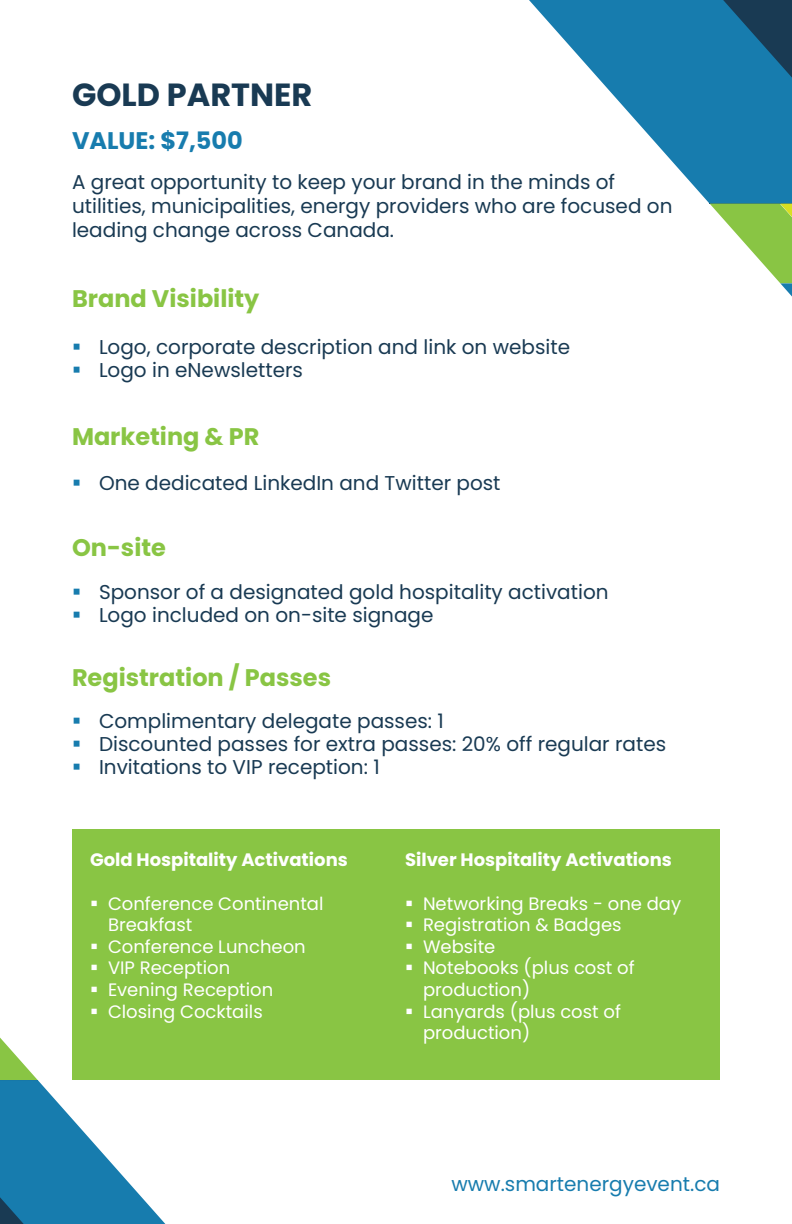
<style>
.page{position:relative;width:792px;height:1224px;background:#fff}
.page>*{position:absolute;margin:0;border:0;box-sizing:border-box;transform-origin:0 0}
.t1{font:700 32px "Poppins";color:#193a53}
.t2{font:700 24px "Poppins";color:#89c544}
.t3{font:700 24px "Poppins";color:#177cae}
.Body{font:20px/24px "Poppins";color:#193a53}
.t4{font:20px "Poppins";color:#177cae}
.t5{font:18px/21.6px "Poppins";color:#fff}
.Body-2{font:700 18px "Poppins";color:#fff}
</style>
<div class="page">
<svg style="left:529px;top:0;width:263px;height:204px;fill:#177cae"></svg>
<svg style="left:710px;top:204px;width:82px;height:93px"></svg>
<svg style="left:0;top:1037px;width:165px;height:187px"></svg>
<div style="left:72px;top:829px;width:648px;height:251px;background:#89c544"></div>
<p class="t1" style="left:72px;top:76px;width:242px">GOLD PARTNER</p>
<p class="t3" style="left:72px;top:126px;width:172px">VALUE: $7,500</p>
<p class="Body" style="left:72px;top:170px;width:602px">A great opportunity to keep your brand in the minds of utilities, municipalities, energy providers who are focused on leading change across Canada.</p>
<p class="t2" style="left:72px;top:285px;width:189px">Brand Visibility</p>
<p class="Body" style="left:99px;top:335px;width:473px">Logo, corporate description and link on website</p>
<p class="Body" style="left:99px;top:358px;width:206px">Logo in eNewsletters</p>
<p class="t2" style="left:72px;top:423px;width:189px">Marketing &amp; PR</p>
<p class="Body" style="left:99px;top:471px;width:403px">One dedicated LinkedIn and Twitter post</p>
<p class="t2" style="left:72px;top:534px;width:95px">On-site</p>
<p class="Body" style="left:99px;top:580px;width:511px">Sponsor of a designated gold hospitality activation</p>
<p class="Body" style="left:99px;top:603px;width:336px">Logo included on on-site signage</p>
<p class="t2" style="left:72px;top:663px;width:261px">Registration / Passes</p>
<p class="Body" style="left:99px;top:709px;width:346px">Complimentary delegate passes: 1</p>
<p class="Body" style="left:99px;top:732px;width:569px">Discounted passes for extra passes: 20% off regular rates</p>
<p class="Body" style="left:99px;top:755px;width:282px">Invitations to VIP reception: 1</p>
<p class="Body-2" style="left:90px;top:850px;width:259px">Gold Hospitality Activations</p>
<p class="t5" style="left:108px;top:893px;width:217px">Conference Continental<br>Breakfast</p>
<p class="t5" style="left:108px;top:936px;width:199px">Conference Luncheon</p>
<p class="t5" style="left:108px;top:957px;width:124px">VIP Reception</p>
<p class="t5" style="left:108px;top:979px;width:167px">Evening Reception</p>
<p class="t5" style="left:108px;top:1001px;width:156px">Closing Cocktails</p>
<p class="Body-2" style="left:405px;top:850px;width:268px">Silver Hospitality Activations</p>
<p class="t5" style="left:423px;top:893px;width:260px">Networking Breaks - one day</p>
<p class="t5" style="left:423px;top:914px;width:200px">Registration &amp; Badges</p>
<p class="t5" style="left:423px;top:936px;width:74px">Website</p>
<p class="t5" style="left:423px;top:957px;width:213px">Notebooks (plus cost of production)</p>
<p class="t5" style="left:423px;top:1001px;width:199px">Lanyards (plus cost of production)</p>
<p class="t4" style="left:452px;top:1172px;width:270px">www.smartenergyevent.ca</p>
</div>
